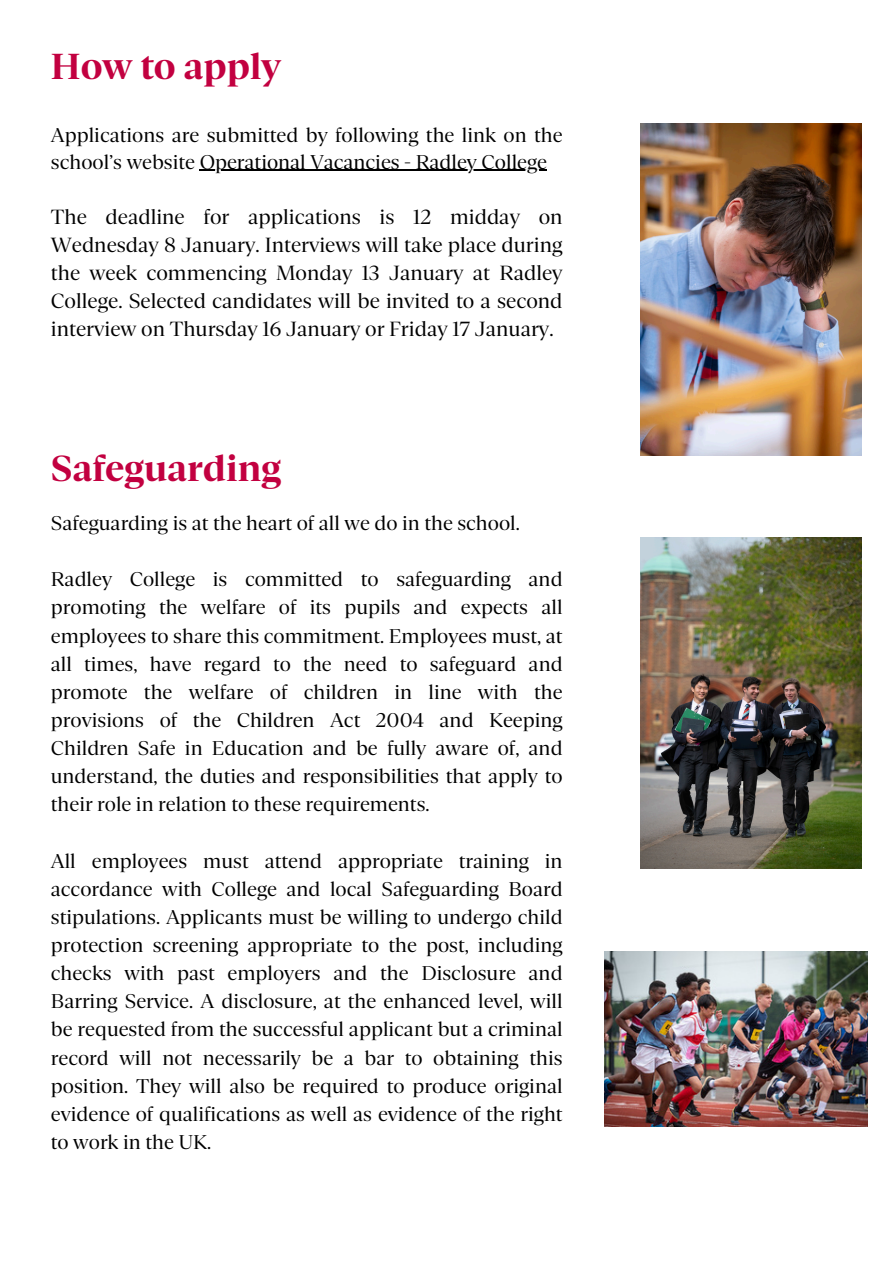
<style>
.page{position:relative;width:894px;height:1264px;background:#fff}
.page>*{position:absolute;margin:0;border:0;box-sizing:border-box;transform-origin:0 0}
.t1{font:700 36px "Gestura Headline";color:#c20040}
.t2{font:20.4px/28.2px "Gestura Headline";color:#000}
.t3{font:19.8px/28.2px "Gestura Headline";color:#000;text-align:justify}
</style>
<div class="page">
<img style="left:640px;top:123px;width:221px;height:332px">
<img style="left:640px;top:537px;width:221px;height:331px">
<img style="left:604px;top:951px;width:263px;height:175px">
<hr style="left:200px;top:170px;width:347px;height:1px;background:#000">
<h1 class="t1" style="left:51px;top:46px;width:231px">How to apply</h1>
<h1 class="t3" style="left:51px;top:121px;width:513px;line-height:27px">Applications are submitted by following the link on the school’s website Operational Vacancies - Radley College</h1>
<p class="t2" style="left:51px;top:202px;width:513px">The deadline for applications is 12 midday on<br>Wednesday 8 January. Interviews will take place during</p>
<p class="t2" style="left:51px;top:259px;width:513px;text-align:justify">the week commencing Monday 13 January at Radley College. Selected candidates will be invited to a second interview on Thursday 16 January or Friday 17 January.</p>
<p class="t1" style="left:51px;top:447px;width:232px">Safeguarding</p>
<p class="t3" style="left:51px;top:509px;width:470px">Safeguarding is at the heart of all we do in the school.</p>
<p class="t3" style="left:51px;top:565px;width:513px">Radley College is committed to safeguarding and promoting the welfare of its pupils and expects all employees to share this commitment. Employees must, at all times, have regard to the need to safeguard and promote the welfare of children in line with the provisions of the Children Act 2004 and Keeping Children Safe in Education and be fully aware of, and understand, the duties and responsibilities that apply to their role in relation to these requirements.</p>
<p class="t3" style="left:51px;top:846px;width:513px">All employees must attend appropriate training in accordance with College and local Safeguarding Board stipulations. Applicants must be willing to undergo child protection screening appropriate to the post, including checks with past employers and the Disclosure and Barring Service. A disclosure, at the enhanced level, will be requested from the successful applicant but a criminal record will not necessarily be a bar to obtaining this position. They will also be required to produce original evidence of qualifications as well as evidence of the right to work in the UK.</p>
</div>
